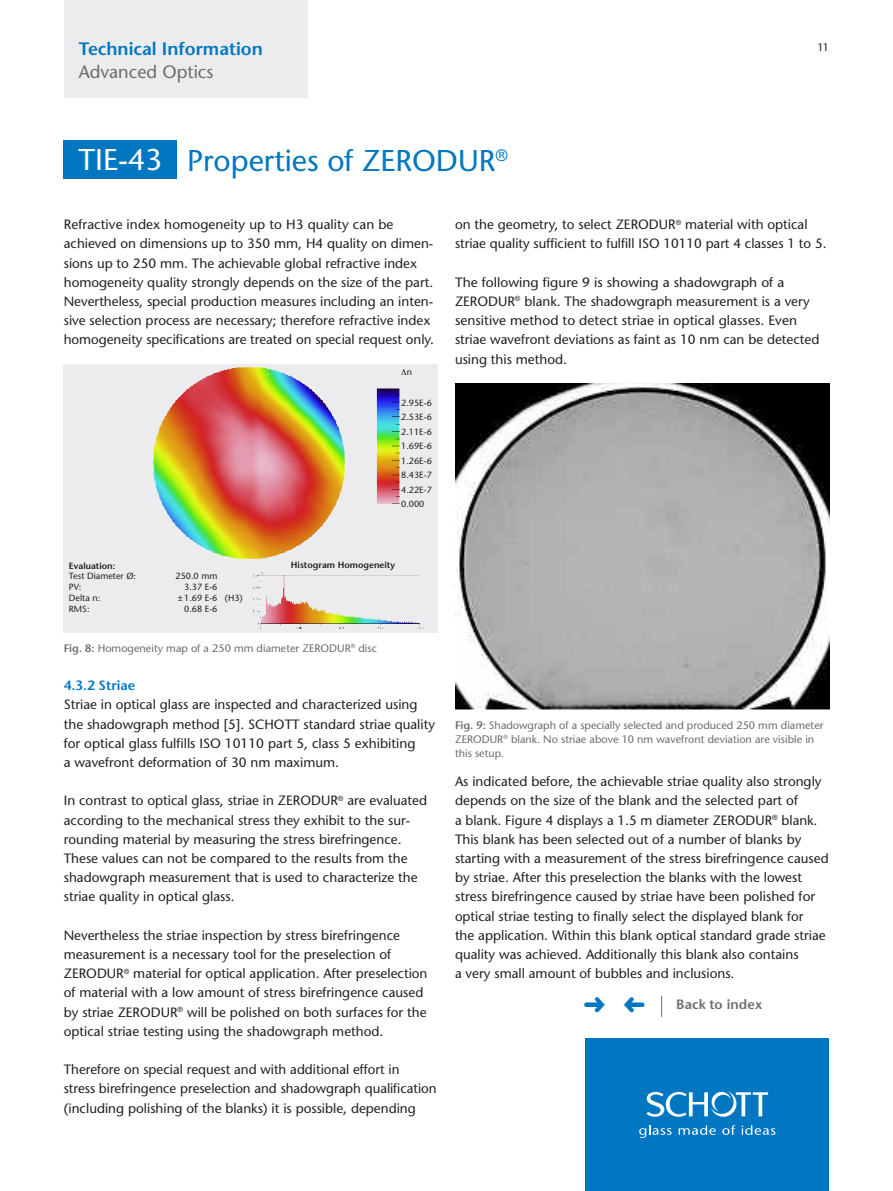
<style>
.page{position:relative;width:893px;height:1191px;background:#fff}
.page>*{position:absolute;margin:0;border:0;box-sizing:border-box;transform-origin:0 0}
.t1{font:500 30px "Stone Sans Std";color:#0077c0}
.t2{font:500 30px "Stone Sans Std";color:#fff}
.Subhead_grau{font:600 18px "Stone Sans Std";color:#0077c0}
.Subhead_grau-2{font:500 18px "Stone Sans Std";color:#6c6d70}
.Copy{font:500 13.5px/19.2px "Stone Sans Std";color:#231f20}
._07_Body-Kasten{font:600 13.5px "Stone Sans Std";letter-spacing:.01em;color:#6c6d70}
.Subline_gross{font:600 13.5px "Stone Sans Std";color:#0077c0}
.Fussnote{font:500 10.8px/14.2px "Stone Sans Std";color:#6c6d70}
.t3{font:500 10.8px "Stone Sans Std";color:#231f20}
.t4{font:500 9px "Stone Sans Std";color:#231f20}
.t5{font:600 9px "Stone Sans Std";color:#231f20}
.s1{font-weight:600}
</style>
<div class="page">
<div style="left:585px;top:1038px;width:244px;height:153px;background:#0077c0"></div>
<svg style="left:639px;top:1125px;width:33px;height:13px"></svg>
<svg style="left:679px;top:1125px;width:37px;height:9px"></svg>
<svg style="left:722px;top:1125px;width:13px;height:9px"></svg>
<svg style="left:742px;top:1125px;width:33px;height:9px"></svg>
<svg style="left:647px;top:1091px;width:121px;height:25px"></svg>
<div style="left:64px;top:0;width:243px;height:98px;background:#ececee"></div>
<svg style="left:661px;top:995px;width:1px;height:22px"></svg>
<img style="left:64px;top:364px;width:372px;height:268px">
<img style="left:455px;top:383px;width:374px;height:326px">
<div style="left:64px;top:140px;width:113px;height:39px;background:#0077c0"></div>
<svg style="left:401px;top:369px;width:6px;height:6px"></svg>
<p class="Subhead_grau" style="left:79px;top:38px;width:186px">Technical Information</p>
<p class="Subhead_grau-2" style="left:79px;top:61px;width:136px">Advanced Optics</p>
<h1 class="t2" style="left:78px;top:142px;width:85px">TIE-43</h1>
<h1 class="t1" style="left:187px;top:143px;width:322px">Properties of ZERODUR<sup>®</sup></h1>
<p class="t3" style="left:818px;top:40px;width:13px">11</p>
<p class="Copy" style="left:64px;top:215px;width:372px">Refractive index homogeneity up to H3 quality can be achieved on dimensions up to 350 mm, H4 quality on dimen&shy;sions up to 250 mm. The achievable global refractive index homogeneity quality strongly depends on the size of the part.<br>Nevertheless, special production measures including an inten&shy;sive selection process are necessary; therefore refractive index homogeneity specifications are treated on special request only.</p>
<p class="t4" style="left:407px;top:366px;width:7px">n</p>
<p class="t4" style="left:401px;top:397px;width:32px">2.95E-6</p>
<p class="t4" style="left:401px;top:412px;width:32px">2.53E-6</p>
<p class="t4" style="left:401px;top:426px;width:32px">2.11E-6</p>
<p class="t4" style="left:401px;top:441px;width:32px">1.69E-6</p>
<p class="t4" style="left:401px;top:455px;width:32px">1.26E-6</p>
<p class="t4" style="left:401px;top:470px;width:32px">8.43E-7</p>
<p class="t4" style="left:401px;top:484px;width:32px">4.22E-7</p>
<p class="t4" style="left:401px;top:499px;width:25px">0.000</p>
<p class="Copy" style="left:455px;top:215px;width:373px">on the geometry, to select ZERODUR<sup>®</sup> material with optical striae quality sufficient to fulfill ISO 10110 part 4 classes 1 to 5.</p>
<p class="Copy" style="left:455px;top:272px;width:366px">The following figure 9 is showing a shadowgraph of a ZERODUR<sup>®</sup> blank. The shadowgraph measurement is a very sensitive method to detect striae in optical glasses. Even striae wavefront deviations as faint as 10 nm can be detected using this method.</p>
<p class="t5" style="left:69px;top:560px;width:48px">Evaluation:</p>
<p class="t4" style="left:69px;top:571px;width:69px">Test Diameter Ø:</p>
<p class="t4" style="left:176px;top:571px;width:43px">250.0 mm</p>
<p class="t4" style="left:69px;top:581px;width:14px">PV:</p>
<p class="t4" style="left:184px;top:581px;width:35px">3.37 E-6</p>
<p class="t4" style="left:69px;top:592px;width:33px">Delta n:</p>
<p class="t4" style="left:178px;top:592px;width:66px">±1.69 E-6 (H3)</p>
<p class="t4" style="left:69px;top:603px;width:22px">RMS:</p>
<p class="t4" style="left:184px;top:603px;width:35px">0.68 E-6</p>
<p class="t5" style="left:291px;top:559px;width:106px">Histogram Homogeneity</p>
<p class="Fussnote" style="left:64px;top:641px;width:315px"><span class="s1">Fig. 8:</span> Homogeneity map of a 250 mm diameter ZERODUR<sup>®</sup> disc</p>
<p class="Subline_gross" style="left:64px;top:677px;width:73px">4.3.2 Striae</p>
<p class="Copy" style="left:64px;top:695px;width:373px">Striae in optical glass are inspected and characterized using the shadowgraph method [5]. SCHOTT standard striae quality for optical glass fulfills ISO 10110 part 5, class 5 exhibiting<br>a wavefront deformation of 30 nm maximum.</p>
<p class="Copy" style="left:64px;top:791px;width:365px">In contrast to optical glass, striae in ZERODUR<sup>®</sup> are evaluated according to the mechanical stress they exhibit to the sur&shy;rounding material by measuring the stress birefringence.<br>These values can not be compared to the results from the shadowgraph measurement that is used to characterize the striae quality in optical glass.</p>
<p class="Copy" style="left:64px;top:925px;width:365px">Nevertheless the striae inspection by stress birefringence measurement is a necessary tool for the preselection of ZERODUR<sup>®</sup> material for optical application. After preselection of material with a low amount of stress birefringence caused by striae ZERODUR<sup>®</sup> will be polished on both surfaces for the optical striae testing using the shadowgraph method.</p>
<p class="Copy" style="left:64px;top:1060px;width:374px">Therefore on special request and with additional effort in<br>stress birefringence preselection and shadowgraph qualification (including polishing of the blanks) it is possible, depending</p>
<p class="Fussnote" style="left:455px;top:717px;width:370px"><span class="s1">Fig. 9:</span> Shadowgraph of a specially selected and produced 250 mm diameter<br>ZERODUR<sup>®</sup> blank. No striae above 10 nm wavefront deviation are visible in this setup.</p>
<p class="Copy" style="left:455px;top:772px;width:375px">As indicated before, the achievable striae quality also strongly depends on the size of the blank and the selected part of<br>a blank. Figure 4 displays a 1.5 m diameter ZERODUR<sup>®</sup> blank.<br>This blank has been selected out of a number of blanks by starting with a measurement of the stress birefringence caused by striae. After this preselection the blanks with the lowest stress birefringence caused by striae have been polished for optical striae testing to finally select the displayed blank for<br>the application. Within this blank optical standard grade striae quality was achieved. Additionally this blank also contains<br>a very small amount of bubbles and inclusions.</p>
<p class="_07_Body-Kasten" style="left:676px;top:995px;width:88px">Back to index</p>
</div>
